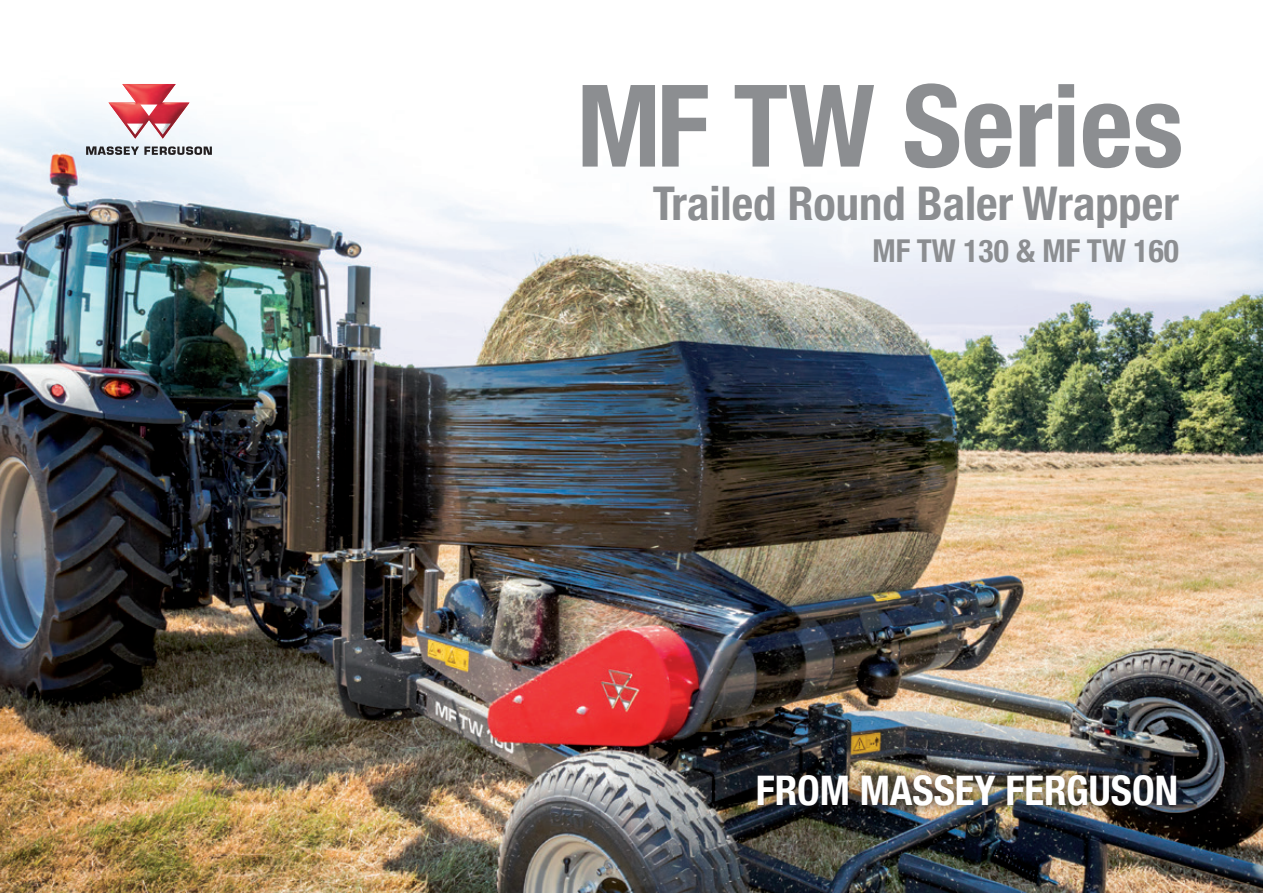
<style>
.page{position:relative;width:1263px;height:893px;background:#fff}
.page>*{position:absolute;margin:0;border:0;box-sizing:border-box;transform-origin:0 0}
.t1{font:700 condensed 114.15px "Helvetica Neue LTW1 G";color:#8c8e91}
.t2{font:700 condensed 46.5px "Helvetica Neue LTW1 G";color:#8c8e91}
.t3{font:700 condensed 40.8px "Helvetica Neue LTW1 G";color:#fff}
.t4{font:700 condensed 31.5px "Helvetica Neue LTW1 G";color:#8c8e91}
</style>
<div class="page">
<img style="left:0;top:102px;width:1263px;height:791px">
<svg style="left:86px;top:146px;width:126px;height:9px"></svg>
<svg style="left:109px;top:84px;width:80px;height:55px"></svg>
<div style="left:748px;top:767px;width:438px;height:48px;background:#231f20;opacity:.75"></div>
<p class="t1" style="left:576px;top:58px;width:608px">MF TW Series</p>
<p class="t2" style="left:653px;top:175px;width:528px">Trailed Round Baler Wrapper</p>
<p class="t4" style="left:872px;top:232px;width:308px">MF TW 130 &amp; MF TW 160</p>
<p class="t3" style="left:756px;top:766px;width:424px">FROM MASSEY FERGUSON</p>
</div>
